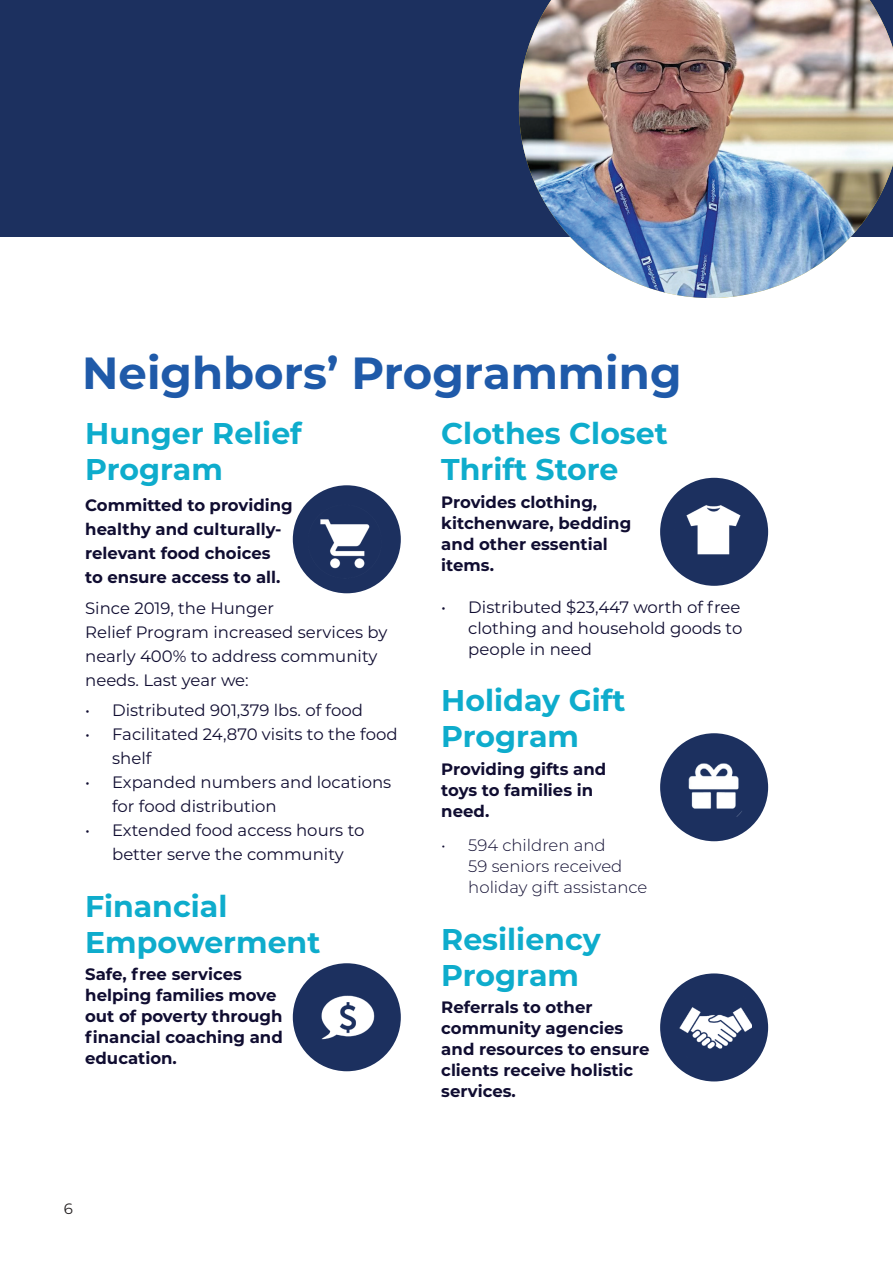
<style>
.page{position:relative;width:893px;height:1263px;background:#fff}
.page>*{position:absolute;margin:0;border:0;box-sizing:border-box;transform-origin:0 0}
.t1{font:700 45px "Montserrat";color:#1f5aa9}
.t2{font:700 30px/36px "Montserrat";color:#0eaccc}
.t3{font:700 16.5px/21px "Montserrat";color:#100d31}
.t4{font:16.5px/24px "Montserrat";color:#100d31}
.t5{font:300 16.5px/21px "Montserrat";color:#100d31}
.t6{font:15px "Montserrat";color:#231f20}
</style>
<div class="page">
<div style="left:293px;top:485px;width:108px;height:108px;background:#1c305f;border-radius:50%"></div>
<img style="left:304px;top:498px;width:81px;height:83px">
<div style="left:660px;top:478px;width:108px;height:108px;background:#1c305f;border-radius:50%"></div>
<img style="left:671px;top:497px;width:70px;height:70px">
<div style="left:660px;top:733px;width:108px;height:108px;background:#1c305f;border-radius:50%"></div>
<img style="left:676px;top:749px;width:85px;height:84px">
<div style="left:293px;top:963px;width:108px;height:108px;background:#1c305f;border-radius:50%"></div>
<img style="left:309px;top:981px;width:88px;height:81px">
<div style="left:660px;top:973px;width:108px;height:108px;background:#1c305f;border-radius:50%"></div>
<img style="left:679px;top:1007px;width:72px;height:42px">
<div style="left:0;top:0;width:893px;height:237px;background:#1c305f"></div>
<img style="left:519px;top:0;width:374px;height:298px">
<h1 class="t1" style="left:82px;top:340px;width:601px">Neighbors’ Programming</h1>
<h2 class="t2" style="left:85px;top:414px;width:218px">Hunger Relief<br>Program</h2>
<p class="t3" style="left:85px;top:492px;width:209px;line-height:24px">Committed to providing healthy and culturally&shy;relevant food choices<br>to ensure access to all.</p>
<p class="t4" style="left:85px;top:595px;width:304px">Since 2019, the Hunger<br>Relief Program increased services by nearly 400% to address community needs. Last year we:</p>
<p class="t4" style="left:85px;top:698px;width:279px">• Distributed 901,379 lbs. of food</p>
<p class="t4" style="left:112px;top:722px;width:287px;text-indent:-27px">• Facilitated 24,870 visits to the food shelf</p>
<p class="t4" style="left:112px;top:770px;width:281px;text-indent:-27px">• Expanded numbers and locations for food distribution</p>
<p class="t4" style="left:85px;top:818px;width:281px;text-align:center">• Extended food access hours to better serve the community</p>
<h2 class="t2" style="left:85px;top:886px;width:237px">Financial<br>Empowerment</h2>
<p class="t3" style="left:85px;top:963px;width:199px">Safe, free services helping families move out of poverty through financial coaching and education.</p>
<h2 class="t2" style="left:441px;top:414px;width:228px">Clothes Closet<br>Thrift Store</h2>
<p class="t3" style="left:441px;top:491px;width:191px">Provides clothing, kitchenware, bedding and other essential items.</p>
<p class="t4" style="left:468px;top:596px;width:276px;line-height:21px;text-align:justify;text-indent:-27px">• Distributed $23,447 worth of free clothing and household goods to people in need</p>
<h2 class="t2" style="left:441px;top:681px;width:186px">Holiday Gift<br>Program</h2>
<p class="t3" style="left:441px;top:758px;width:166px">Providing gifts and toys to families in need.</p>
<p class="t5" style="left:468px;top:834px;width:181px;text-indent:-27px">• 594 children and<br>59 seniors received holiday gift assistance</p>
<h2 class="t2" style="left:441px;top:919px;width:161px">Resiliency<br>Program</h2>
<p class="t3" style="left:441px;top:996px;width:210px">Referrals to other community agencies and resources to ensure clients receive holistic services.</p>
<p class="t6" style="left:64px;top:1198px;width:11px">6</p>
</div>
